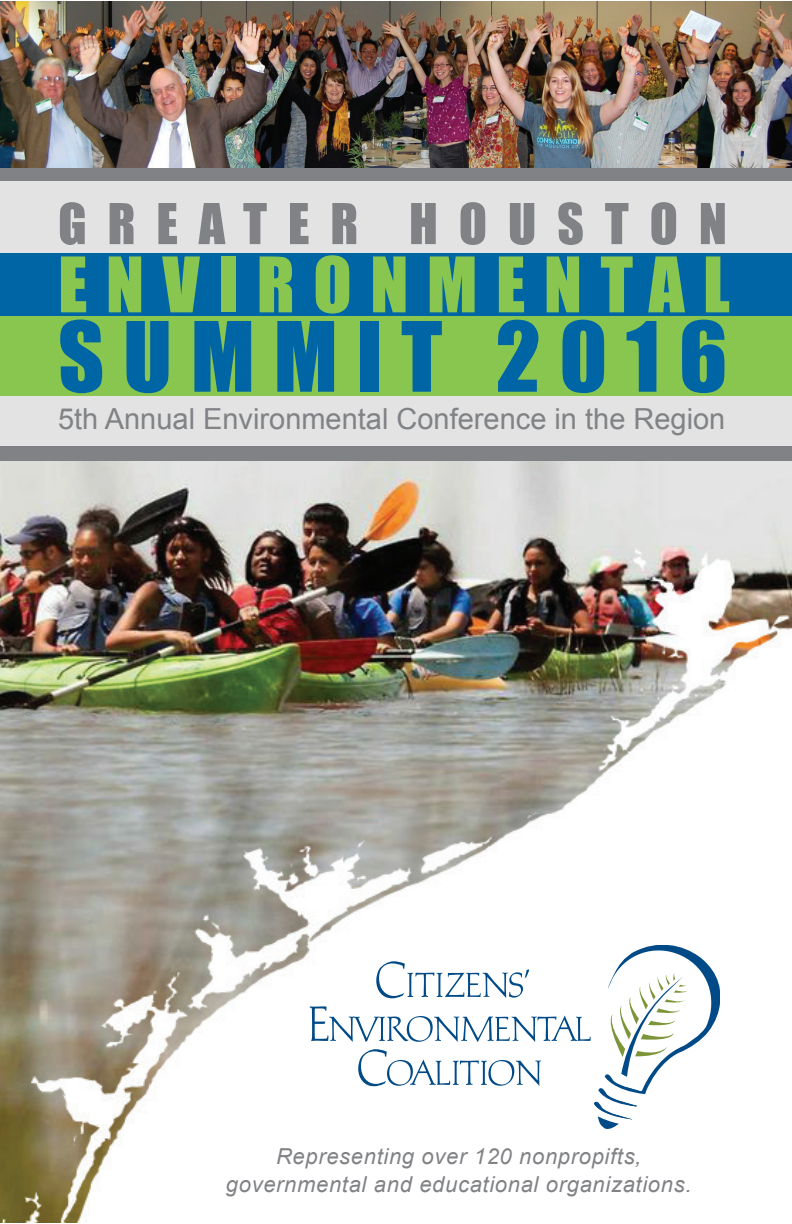
<style>
.page{position:relative;width:792px;height:1224px;background:#fff}
.page>*{position:absolute;margin:0;border:0;box-sizing:border-box;transform-origin:0 0}
.t1{font:89.4px "Impact";letter-spacing:.21em;color:#0065a4}
.t2{font:70.8px "Impact";letter-spacing:.26em;color:#89c650}
.t3{font:52px "Impact";letter-spacing:.4em;color:#808285}
.t4{font:29px "Arial";color:#808285}
.t5{font:italic 22px/28px "Arial";letter-spacing:.03em;color:#808285;text-align:center}
</style>
<div class="page">
<div style="left:0;top:170px;width:792px;height:283px;background:#e2e3e2"></div>
<div style="left:0;top:253px;width:792px;height:63px;background:#0065a4"></div>
<div style="left:0;top:316px;width:792px;height:80px;background:#89c650"></div>
<img style="left:0;top:461px;width:792px;height:762px">
<svg style="left:310px;top:945px;width:410px;height:184px"></svg>
<div style="left:0;top:167px;width:792px;height:14px;background:#808285"></div>
<div style="left:0;top:446px;width:792px;height:15px;background:#808285"></div>
<img style="left:1px;top:1px;width:791px;height:167px">
<p class="t3" style="left:58px;top:183px;width:670px">GREATER HOUSTON</p>
<p class="t2" style="left:58px;top:230px;width:673px">ENVIRONMENTAL</p>
<p class="t1" style="left:58px;top:287px;width:671px">SUMMIT 2016</p>
<p class="t4" style="left:58px;top:399px;width:669px">5th Annual Environmental Conference in the Region</p>
<p class="t5" style="left:226px;top:1143px;width:467px">Representing over 120 nonpropifts, governmental and educational organizations.</p>
</div>
